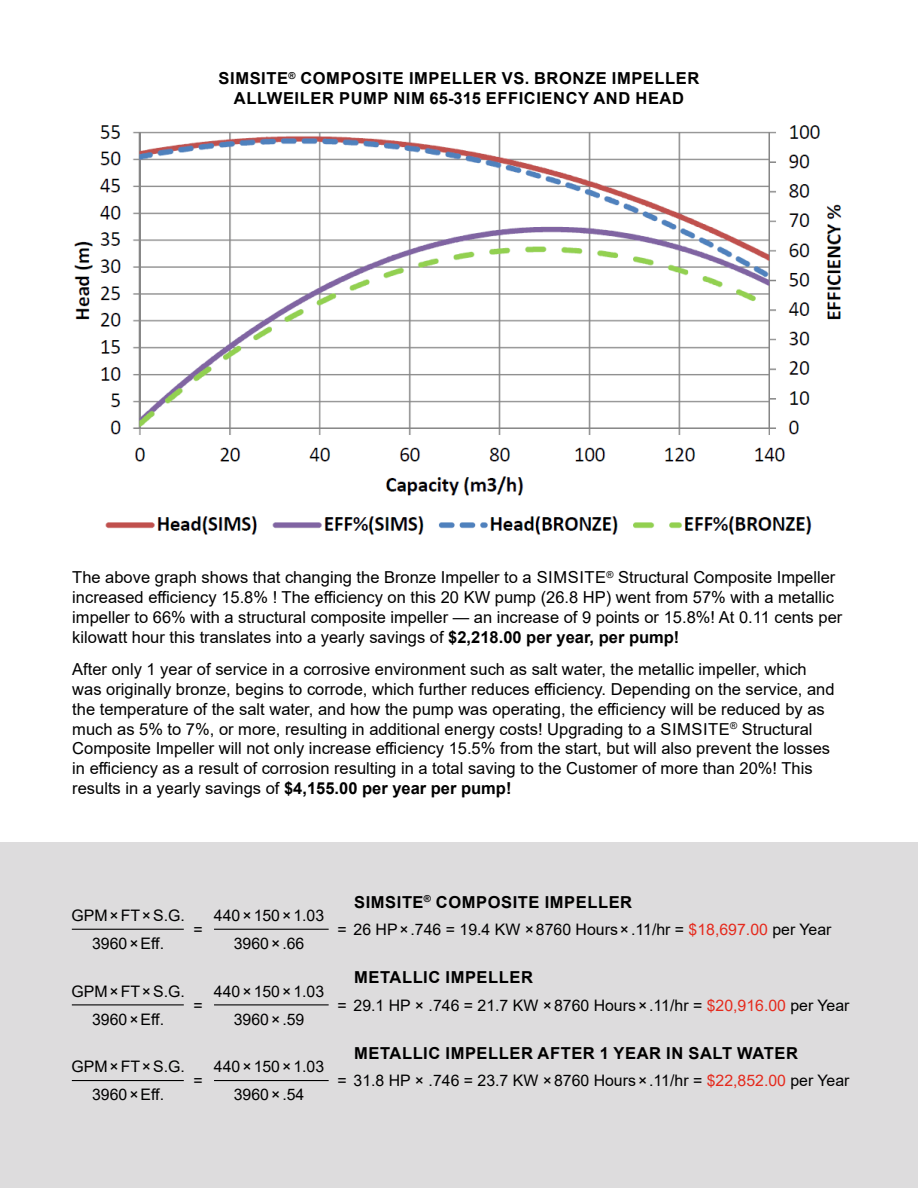
<style>
.page{position:relative;width:918px;height:1188px;background:#fff}
.page>*{position:absolute;margin:0;border:0;box-sizing:border-box;transform-origin:0 0}
.t1{font:16.5px/19.8px "Arial";color:#000}
.t2{font:700 16.5px/19.8px "Arial";letter-spacing:.035em;color:#000;text-align:center}
.t3{font:15.9px "Arial";color:#000}
.s1{font-weight:700}
.s2{color:#e52a1d}
</style>
<div class="page">
<div style="left:0;top:843px;width:918px;height:345px;background:#dddcdd"></div>
<img style="left:74px;top:125px;width:768px;height:410px">
<hr style="left:72px;top:929px;width:112px;height:1px;background:#000">
<hr style="left:214px;top:929px;width:115px;height:1px;background:#000">
<hr style="left:72px;top:1004px;width:112px;height:1px;background:#000">
<hr style="left:214px;top:1004px;width:115px;height:1px;background:#000">
<hr style="left:72px;top:1080px;width:112px;height:1px;background:#000">
<hr style="left:214px;top:1080px;width:115px;height:1px;background:#000">
<p class="t2" style="left:219px;top:69px;width:482px">SIMSITE<sup>®</sup> COMPOSITE IMPELLER VS. BRONZE IMPELLER<br>ALLWEILER PUMP NIM 65-315 EFFICIENCY AND HEAD</p>
<p class="t1" style="left:72px;top:567px;width:772px">The above graph shows that changing the Bronze Impeller to a SIMSITE<sup>®</sup> Structural Composite Impeller increased efficiency 15.8% ! The efficiency on this 20 KW pump (26.8 HP) went from 57% with a metallic impeller to 66% with a structural composite impeller — an increase of 9 points or 15.8%! At 0.11 cents per kilowatt hour this translates into a yearly savings of <span class="s1">$2,218.00 per year, per pump!</span></p>
<p class="t1" style="left:72px;top:659px;width:764px">After only 1 year of service in a corrosive environment such as salt water, the metallic impeller, which was originally bronze, begins to corrode, which further reduces efficiency. Depending on the service, and the temperature of the salt water, and how the pump was operating, the efficiency will be reduced by as much as 5% to 7%, or more, resulting in additional energy costs! Upgrading to a SIMSITE<sup>®</sup> Structural Composite Impeller will not only increase efficiency 15.5% from the start, but will also prevent the losses in efficiency as a result of corrosion resulting in a total saving to the Customer of more than 20%! This results in a yearly savings of <span class="s1">$4,155.00 per year per pump!</span></p>
<p class="t3" style="left:71px;top:905px;width:115px">GPM×FT×S.G.</p>
<p class="t3" style="left:214px;top:905px;width:112px">440×150×1.03</p>
<p class="t3" style="left:194px;top:918px;width:11px">=</p>
<p class="t3" style="left:92px;top:932px;width:73px">3960×Eff.</p>
<p class="t3" style="left:234px;top:932px;width:72px">3960×.66</p>
<p class="t3" style="left:71px;top:980px;width:115px">GPM×FT×S.G.</p>
<p class="t3" style="left:214px;top:980px;width:112px">440×150×1.03</p>
<p class="t3" style="left:194px;top:994px;width:11px">=</p>
<p class="t3" style="left:92px;top:1008px;width:73px">3960×Eff.</p>
<p class="t3" style="left:234px;top:1008px;width:72px">3960×.59</p>
<p class="t3" style="left:71px;top:1056px;width:115px">GPM×FT×S.G.</p>
<p class="t3" style="left:214px;top:1056px;width:112px">440×150×1.03</p>
<p class="t3" style="left:194px;top:1070px;width:11px">=</p>
<p class="t3" style="left:92px;top:1084px;width:73px">3960×Eff.</p>
<p class="t3" style="left:234px;top:1084px;width:72px">3960×.54</p>
<p class="t2" style="left:354px;top:892px;width:280px">SIMSITE<sup>®</sup> COMPOSITE IMPELLER</p>
<p class="t3" style="left:338px;top:918px;width:495px">= 26 HP×.746 = 19.4 KW ×8760 Hours×.11/hr = <span class="s2">$18,697.00</span> per Year</p>
<p class="t2" style="left:354px;top:968px;width:180px">METALLIC IMPELLER</p>
<p class="t3" style="left:338px;top:994px;width:513px">= 29.1 HP × .746 = 21.7 KW ×8760 Hours×.11/hr = <span class="s2">$20,916.00</span> per Year</p>
<p class="t2" style="left:354px;top:1043px;width:445px">METALLIC IMPELLER AFTER 1 YEAR IN SALT WATER</p>
<p class="t3" style="left:338px;top:1070px;width:513px">= 31.8 HP × .746 = 23.7 KW ×8760 Hours×.11/hr = <span class="s2">$22,852.00</span> per Year</p>
</div>
